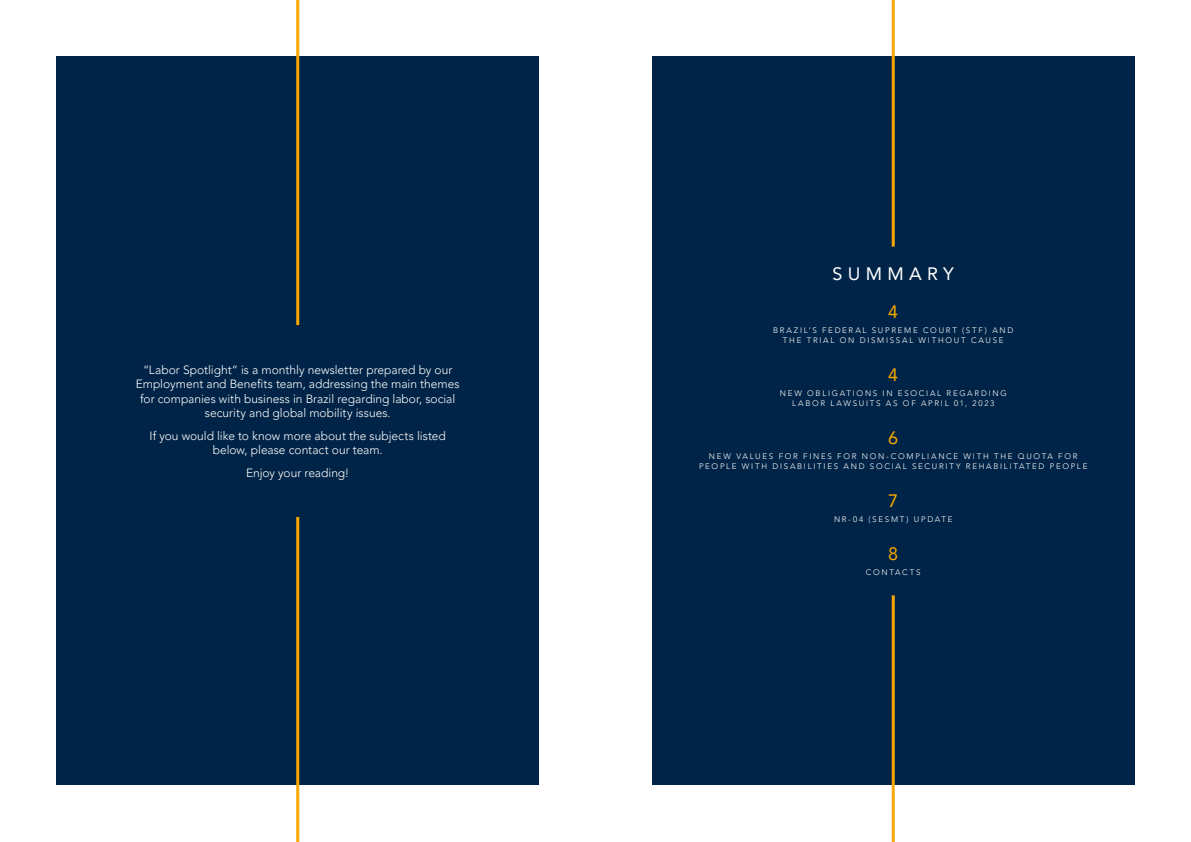
<style>
.page{position:relative;width:1191px;height:842px;background:#fff}
.page>*{position:absolute;margin:0;border:0;box-sizing:border-box;transform-origin:0 0}
.t1{font:18px "Avenir LT Pro";letter-spacing:.3em;color:#fff}
.t2{font:18px "Avenir LT Pro";color:#f8a800}
.t3{font:300 12px/14.4px "Avenir LT Pro";color:#fff;text-align:center}
.t4{font:300 8px/9.6px "Avenir LT Pro";letter-spacing:.215em;color:#fff;text-align:center}
</style>
<div class="page">
<div style="left:57px;top:57px;width:482px;height:728px;background:#002447"></div>
<hr style="left:296px;top:0;width:3px;height:325px;background:#f8a800">
<hr style="left:296px;top:517px;width:3px;height:325px;background:#f8a800">
<div style="left:652px;top:57px;width:482px;height:728px;background:#002447"></div>
<hr style="left:891px;top:0;width:3px;height:247px;background:#f8a800">
<hr style="left:891px;top:595px;width:3px;height:247px;background:#f8a800">
<p class="t3" style="left:136px;top:362px;width:325px">“Labor Spotlight” is a monthly newsletter prepared by our Employment and Benefits team, addressing the main themes for companies with business in Brazil regarding labor, social security and global mobility issues.</p>
<p class="t3" style="left:150px;top:429px;width:298px">If you would like to know more about the subjects listed below, please contact our team.</p>
<p class="t3" style="left:246px;top:466px;width:105px">Enjoy your reading!</p>
<h1 class="t1" style="left:832px;top:263px;width:123px">SUMMARY</h1>
<h1 class="t2" style="left:888px;top:301px;width:12px">4</h1>
<p class="t4" style="left:773px;top:326px;width:242px">BRAZIL’S FEDERAL SUPREME COURT (STF) AND<br>THE TRIAL ON DISMISSAL WITHOUT CAUSE</p>
<h1 class="t2" style="left:888px;top:364px;width:12px">4</h1>
<p class="t4" style="left:780px;top:389px;width:228px">NEW OBLIGATIONS IN ESOCIAL REGARDING<br>LABOR LAWSUITS AS OF APRIL 01, 2023</p>
<h1 class="t2" style="left:888px;top:427px;width:12px">6</h1>
<p class="t4" style="left:699px;top:452px;width:390px">NEW VALUES FOR FINES FOR NON-COMPLIANCE WITH THE QUOTA FOR<br>PEOPLE WITH DISABILITIES AND SOCIAL SECURITY REHABILITATED PEOPLE</p>
<h1 class="t2" style="left:888px;top:490px;width:12px">7</h1>
<p class="t4" style="left:834px;top:515px;width:120px">NR-04 (SESMT) UPDATE</p>
<h1 class="t2" style="left:888px;top:543px;width:12px">8</h1>
<p class="t4" style="left:866px;top:568px;width:56px">CONTACTS</p>
</div>
